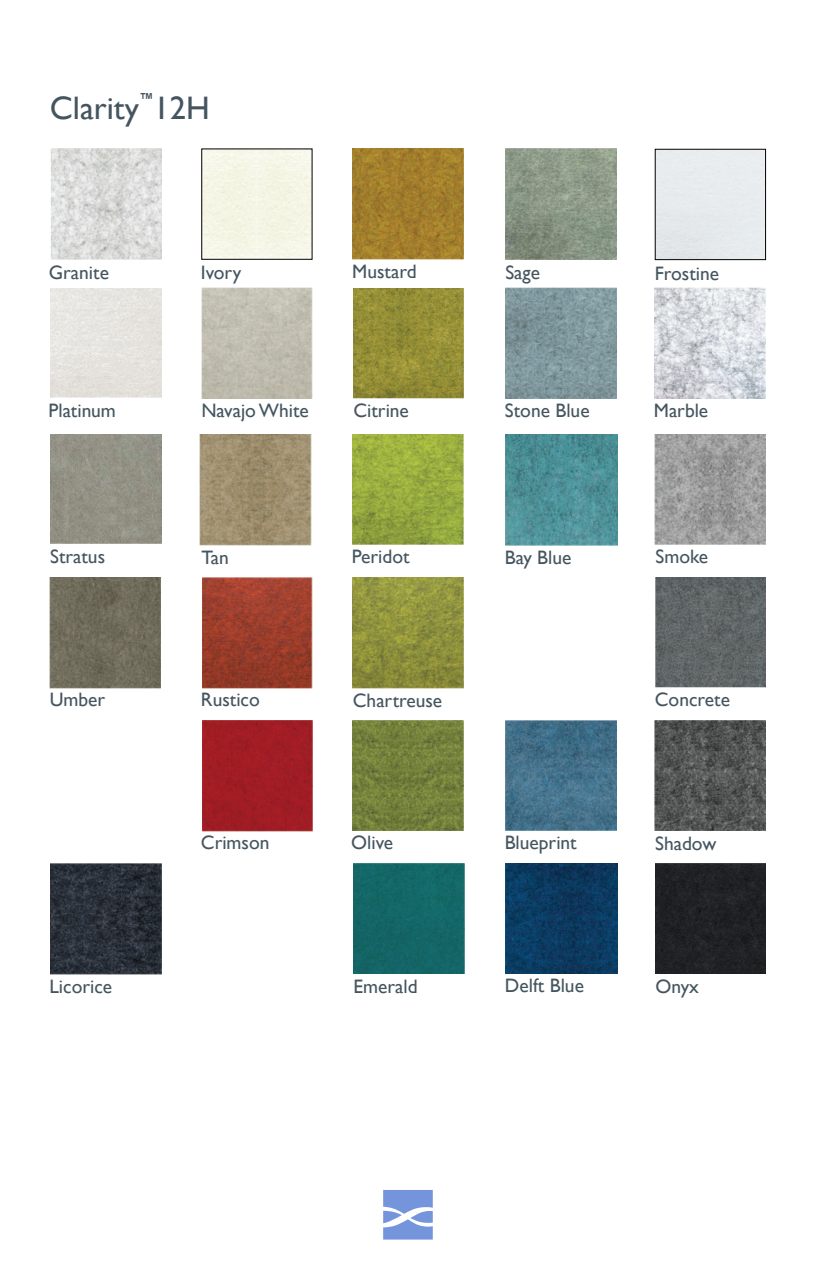
<style>
.page{position:relative;width:815px;height:1276px;background:#fff}
.page>*{position:absolute;margin:0;border:0;box-sizing:border-box;transform-origin:0 0}
.t1{font:32.5px "Gill Sans";color:#45555f}
.t2{font:19.5px "Gill Sans";color:#45555f}
.t3{font:700 14.5px "Gill Sans";color:#45555f}
</style>
<div class="page">
<svg style="left:383px;top:1190px;width:50px;height:49px"></svg>
<img style="left:353px;top:289px;width:111px;height:110px">
<img style="left:655px;top:578px;width:110px;height:110px">
<div style="left:655px;top:863px;width:110px;height:110px;background:#1f2224"></div>
<div style="left:354px;top:863px;width:110px;height:110px;background:#146667"></div>
<img style="left:201px;top:288px;width:111px;height:110px">
<img style="left:202px;top:578px;width:110px;height:110px">
<img style="left:202px;top:720px;width:110px;height:111px">
<img style="left:353px;top:434px;width:110px;height:110px">
<img style="left:353px;top:578px;width:110px;height:110px">
<img style="left:353px;top:720px;width:110px;height:110px">
<img style="left:506px;top:288px;width:110px;height:110px">
<img style="left:655px;top:434px;width:110px;height:110px">
<img style="left:200px;top:434px;width:111px;height:111px">
<img style="left:353px;top:149px;width:110px;height:110px">
<img style="left:655px;top:288px;width:111px;height:111px">
<img style="left:50px;top:434px;width:111px;height:110px">
<img style="left:50px;top:578px;width:111px;height:111px">
<img style="left:655px;top:720px;width:110px;height:110px">
<img style="left:50px;top:149px;width:112px;height:111px">
<img style="left:50px;top:863px;width:112px;height:112px">
<img style="left:506px;top:149px;width:111px;height:111px">
<img style="left:506px;top:434px;width:111px;height:112px">
<img style="left:506px;top:720px;width:111px;height:110px">
<img style="left:506px;top:863px;width:111px;height:111px">
<img style="left:50px;top:288px;width:112px;height:109px">
<img style="left:204px;top:151px;width:106px;height:106px">
<div style="left:655px;top:149px;width:111px;height:111px;border:1px solid #000"></div>
<p class="t3" style="left:139px;top:90px;width:16px">™</p>
<h1 class="t1" style="left:50px;top:89px;width:161px">Clarity 12H</h1>
<p class="t2" style="left:49px;top:261px;width:62px">Granite</p>
<p class="t2" style="left:201px;top:261px;width:42px">Ivory</p>
<p class="t2" style="left:352px;top:260px;width:66px">Mustard</p>
<p class="t2" style="left:505px;top:261px;width:36px">Sage</p>
<p class="t2" style="left:655px;top:262px;width:66px">Frostine</p>
<p class="t2" style="left:49px;top:399px;width:69px">Platinum</p>
<p class="t2" style="left:201px;top:399px;width:109px">Navajo White</p>
<p class="t2" style="left:353px;top:399px;width:57px">Citrine</p>
<p class="t2" style="left:505px;top:399px;width:86px">Stone Blue</p>
<p class="t2" style="left:654px;top:399px;width:56px">Marble</p>
<p class="t2" style="left:50px;top:545px;width:57px">Stratus</p>
<p class="t2" style="left:201px;top:546px;width:29px">Tan</p>
<p class="t2" style="left:352px;top:545px;width:59px">Peridot</p>
<p class="t2" style="left:505px;top:546px;width:68px">Bay Blue</p>
<p class="t2" style="left:655px;top:545px;width:54px">Smoke</p>
<p class="t2" style="left:50px;top:688px;width:57px">Umber</p>
<p class="t2" style="left:201px;top:688px;width:60px">Rustico</p>
<p class="t2" style="left:353px;top:688px;width:91px">Chartreuse</p>
<p class="t2" style="left:655px;top:688px;width:77px">Concrete</p>
<p class="t2" style="left:201px;top:831px;width:70px">Crimson</p>
<p class="t2" style="left:351px;top:831px;width:43px">Olive</p>
<p class="t2" style="left:505px;top:831px;width:74px">Blueprint</p>
<p class="t2" style="left:655px;top:832px;width:63px">Shadow</p>
<p class="t2" style="left:49px;top:975px;width:64px">Licorice</p>
<p class="t2" style="left:505px;top:974px;width:81px">Delft Blue</p>
<p class="t2" style="left:353px;top:974px;width:66px">Emerald</p>
<p class="t2" style="left:655px;top:975px;width:45px">Onyx</p>
</div>
